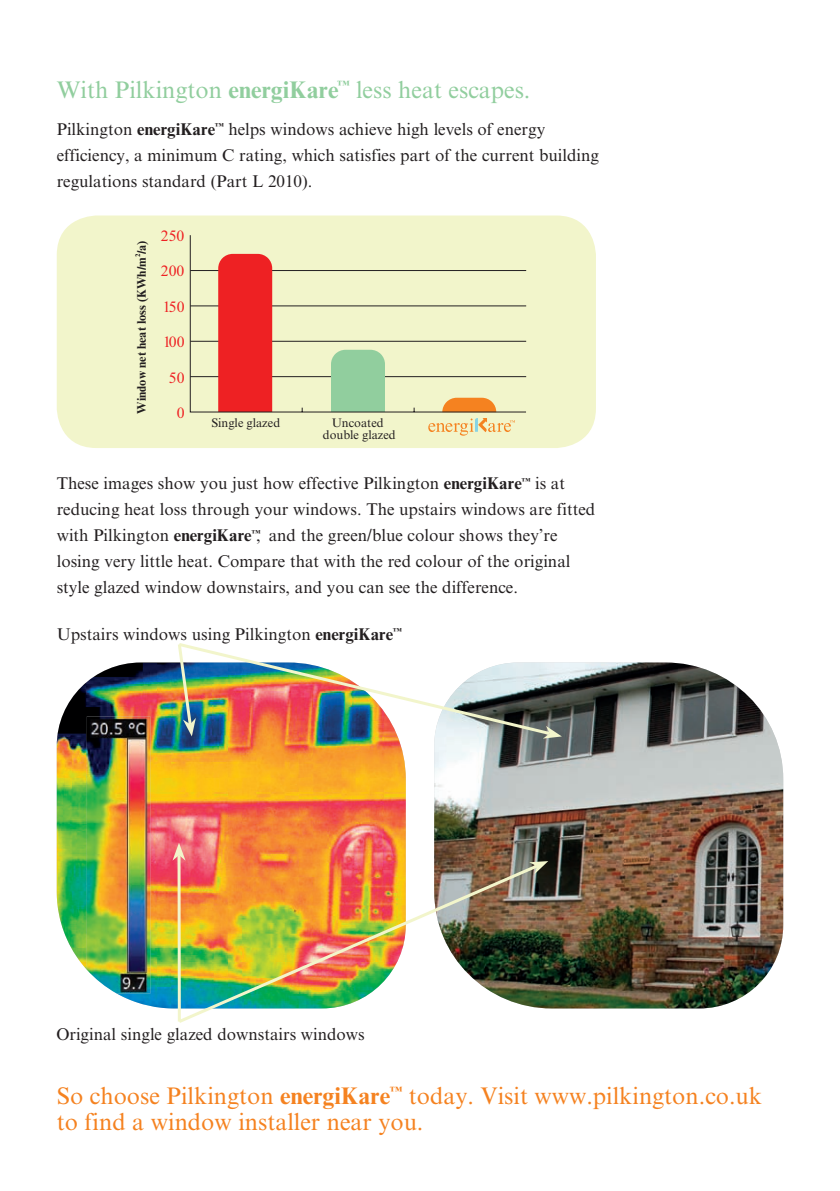
<style>
.page{position:relative;width:840px;height:1191px;background:#fff}
.page>*{position:absolute;margin:0;border:0;box-sizing:border-box;transform-origin:0 0}
.t1{font:24px/26px "Times NRMT";color:#f58220}
.t2{font:24px "Times NRMT";color:#91ce9e}
.t3{font:20.6px "Times NRMT";color:#231f20}
.t4{font:17px/26px "Times NRMT";color:#231f20}
.t5{font:15.8px "Times New Roman";color:#ee2123}
.t6{font:12.4px/12.4px "Times NRMT";color:#231f20;text-align:center}
.t7{font:700 12.4px "Times NRMT";color:#231f20}
.t8{font:700 6.8px "Times NRMT";color:#231f20}
.s1{font-weight:700}
</style>
<div class="page">
<img style="left:128px;top:662px;width:277px;height:346px">
<img style="left:57px;top:662px;width:93px;height:337px">
<img style="left:434px;top:662px;width:348px;height:346px">
<svg style="left:172px;top:842px;width:13px;height:18px"></svg>
<img style="left:176px;top:643px;width:385px;height:95px">
<img style="left:175px;top:862px;width:365px;height:161px">
<svg style="left:529px;top:861px;width:19px;height:13px"></svg>
<img style="left:87px;top:716px;width:63px;height:277px">
<div style="left:57px;top:215px;width:538px;height:233px;background:#f2f5cb;border-radius:40px"></div>
<svg style="left:428px;top:418px;width:87px;height:18px"></svg>
<svg style="left:189px;top:235px;width:337px;height:178px"></svg>
<h1 class="t2" style="left:57px;top:76px;width:475px">With Pilkington <span class="s1">energiKare</span><sup>™</sup> less heat escapes.</h1>
<p class="t4" style="left:57px;top:116px;width:543px">Pilkington <span class="s1">energiKare</span><sup>™</sup> helps windows achieve high levels of energy efficiency, a minimum C rating, which satisfies part of the current building regulations standard (Part L 2010).</p>
<p class="t3" style="left:130px;top:175px;width:143px">With Pilkington</p>
<p class="t7" style="left:134px;top:413px;width:174px;rotate:-90deg">Window net heat loss (KWh/m /a)</p>
<p class="t8" style="left:133px;top:257px;width:5px;rotate:-90deg">2</p>
<p class="t5" style="left:161px;top:225px;width:25px">250</p>
<p class="t5" style="left:161px;top:261px;width:25px">200</p>
<p class="t5" style="left:163px;top:296px;width:23px">150</p>
<p class="t5" style="left:163px;top:331px;width:23px">100</p>
<p class="t5" style="left:169px;top:367px;width:17px">50</p>
<p class="t5" style="left:177px;top:402px;width:9px">0</p>
<p class="t6" style="left:211px;top:416px;width:70px">Single glazed</p>
<p class="t6" style="left:323px;top:416px;width:74px">Uncoated double glazed</p>
<p class="t4" style="left:57px;top:470px;width:539px">These images show you just how effective Pilkington <span class="s1">energiKare</span><sup>™</sup> is at reducing heat loss through your windows. The upstairs windows are fitted with Pilkington <span class="s1">energiKare</span><sup>™</sup>, and the green/blue colour shows they’re losing very little heat. Compare that with the red colour of the original style glazed window downstairs, and you can see the difference.</p>
<p class="t4" style="left:57px;top:621px;width:346px">Upstairs windows using Pilkington <span class="s1">energiKare</span><sup>™</sup></p>
<p class="t4" style="left:56px;top:1021px;width:310px">Original single glazed downstairs windows</p>
<h1 class="t1" style="left:57px;top:1082px;width:706px">So choose Pilkington <span class="s1">energiKare</span><sup>™</sup> today. Visit www.pilkington.co.uk to find a window installer near you.</h1>
</div>
